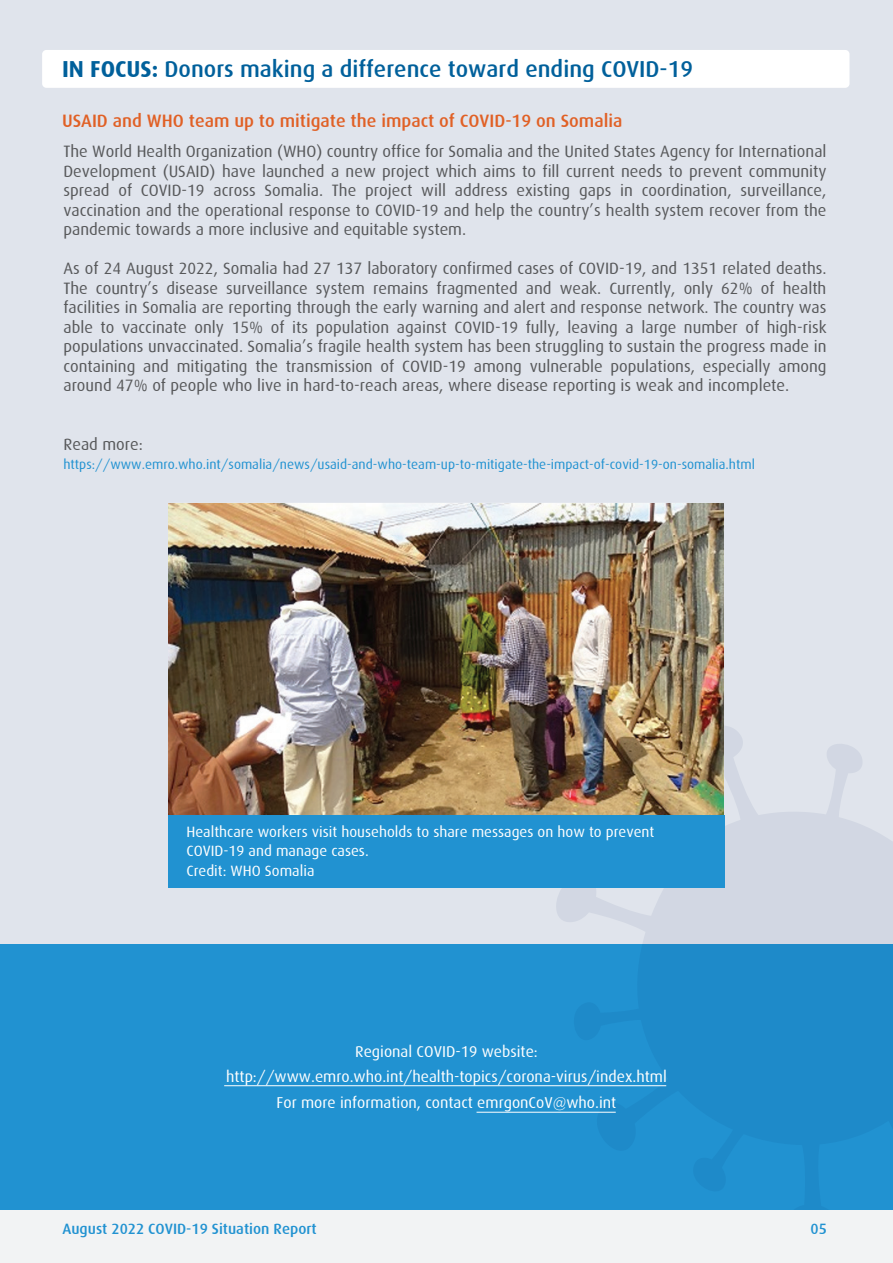
<style>
.page{position:relative;width:893px;height:1263px;background:#fff}
.page>*{position:absolute;margin:0;border:0;box-sizing:border-box;transform-origin:0 0}
.t1{font:500 23.1px "Dax";color:#00609b}
.t2{font:500 18px "Dax";color:#e16025}
.t3{font:16.5px/19.5px "Dax";color:#57585a;text-align:justify}
.t4{font:15.75px/25.5px "Dax";color:#fff;text-align:center}
.t5{font:15px/19.5px "Dax";color:#fff}
.t6{font:500 15px "Dax";color:#2192d1}
.t7{font:13.5px "Dax";color:#2192d1}
.s1{font-weight:700}
</style>
<div class="page">
<div style="left:0;top:0;width:893px;height:944px;background:#e0e4ec"></div>
<div style="left:0;top:944px;width:893px;height:266px;background:#2192d1"></div>
<svg style="left:556px;top:726px;width:337px;height:386px"></svg>
<div style="left:0;top:1210px;width:893px;height:53px;background:#f2f3f4"></div>
<div style="left:42px;top:50px;width:807px;height:38px;background:#fff;border-radius:4px"></div>
<img style="left:168px;top:503px;width:557px;height:312px">
<hr style="left:224px;top:1085px;width:442px;height:1px;background:#fff">
<hr style="left:476px;top:1112px;width:140px;height:1px;background:#fff">
<div style="left:168px;top:815px;width:557px;height:72px;background:#2192d1"></div>
<h1 class="t1" style="left:62px;top:56px;width:632px"><span class="s1">IN FOCUS:</span> Donors making a difference toward ending COVID-19</h1>
<p class="t2" style="left:62px;top:111px;width:562px">USAID and WHO team up to mitigate the impact of COVID-19 on Somalia</p>
<p class="t3" style="left:63px;top:142px;width:765px">The World Health Organization (WHO) country office for Somalia and the United States Agency for International Development (USAID) have launched a new project which aims to fill current needs to prevent community spread of COVID-19 across Somalia. The project will address existing gaps in coordination, surveillance, vaccination and the operational response to COVID-19 and help the country’s health system recover from the pandemic towards a more inclusive and equitable system.</p>
<p class="t3" style="left:63px;top:259px;width:765px">As of 24 August 2022, Somalia had 27 137 laboratory confirmed cases of COVID-19, and 1351 related deaths.<br>The country’s disease surveillance system remains fragmented and weak. Currently, only 62% of health facilities in Somalia are reporting through the early warning and alert and response network. The country was able to vaccinate only 15% of its population against COVID-19 fully, leaving a large number of high-risk populations unvaccinated. Somalia’s fragile health system has been struggling to sustain the progress made in containing and mitigating the transmission of COVID-19 among vulnerable populations, especially among around 47% of people who live in hard-to-reach areas, where disease reporting is weak and incomplete.</p>
<p class="t3" style="left:63px;top:435px;width:81px">Read more:</p>
<p class="t7" style="left:63px;top:457px;width:693px">https://www.emro.who.int/somalia/news/usaid-and-who-team-up-to-mitigate-the-impact-of-covid-19-on-somalia.html</p>
<p class="t5" style="left:186px;top:822px;width:469px">Healthcare workers visit households to share messages on how to prevent<br>COVID-19 and manage cases.<br>Credit: WHO Somalia</p>
<p class="t4" style="left:226px;top:1038px;width:442px">Regional COVID-19 website: http://www.emro.who.int/health-topics/corona-virus/index.html<br>For more information, contact emrgonCoV@who.int</p>
<p class="t6" style="left:62px;top:1220px;width:256px">August 2022 COVID-19 Situation Report</p>
<p class="t6" style="left:810px;top:1220px;width:18px">05</p>
</div>
